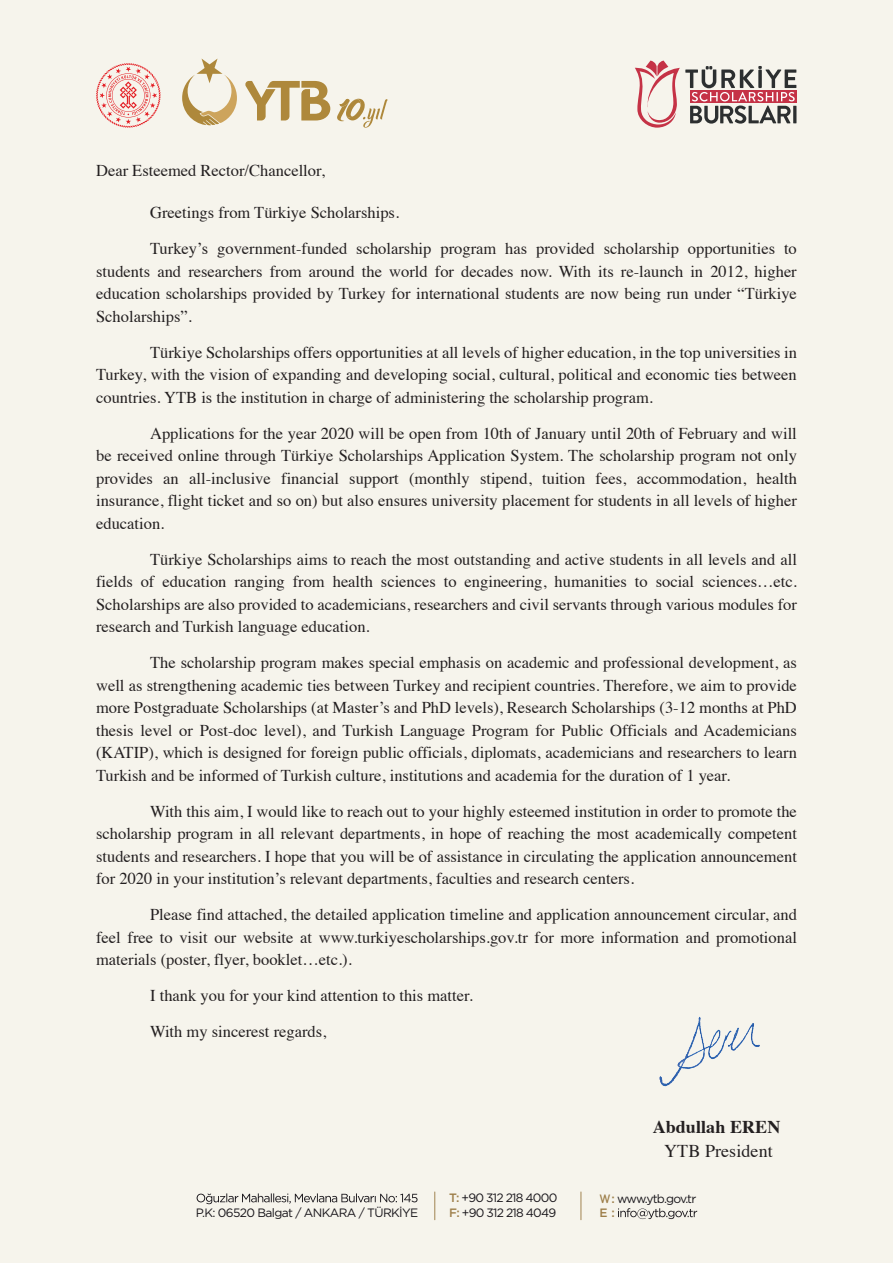
<style>
.page{position:relative;width:893px;height:1263px;background:#f6f4ec}
.page>*{position:absolute;margin:0;border:0;box-sizing:border-box;transform-origin:0 0}
.t1{font:700 18px "Times";letter-spacing:.005em;color:#231f20}
.t2{font:18px "Times";letter-spacing:.005em;color:#231f20}
.t3{font:16.5px/22.5px "Times";color:#231f20;text-align:justify}
.t4{font:12.15px/14.5px "Gotham";letter-spacing:-.065em;color:#18151a}
.s1{font-weight:500;color:#9d7e49}
</style>
<div class="page">
<svg style="left:197px;top:1193px;width:221px;height:11px"></svg>
<svg style="left:618px;top:1208px;width:79px;height:11px"></svg>
<svg style="left:434px;top:1191px;width:1px;height:29px"></svg>
<svg style="left:580px;top:1191px;width:1px;height:29px"></svg>
<div style="left:690px;top:90px;width:107px;height:13px;background:#c53246"></div>
<svg style="left:635px;top:61px;width:161px;height:67px"></svg>
<img style="left:659px;top:1016px;width:101px;height:71px">
<svg style="left:96px;top:63px;width:65px;height:65px"></svg>
<svg style="left:337px;top:98px;width:51px;height:30px"></svg>
<svg style="left:245px;top:81px;width:85px;height:39px"></svg>
<svg style="left:182px;top:59px;width:55px;height:66px"></svg>
<p class="t3" style="left:96px;top:158px;width:230px">Dear Esteemed Rector/Chancellor,</p>
<p class="t3" style="left:150px;top:193px;width:648px;line-height:36px">Greetings from Türkiye Scholarships.<br>Turkey’s government-funded scholarship program has provided scholarship opportunities to</p>
<p class="t3" style="left:96px;top:258px;width:702px">students and researchers from around the world for decades now. With its re-launch in 2012, higher education scholarships provided by Turkey for international students are now being run under “Türkiye Scholarships”.</p>
<p class="t3" style="left:96px;top:339px;width:702px;text-indent:54px">Türkiye Scholarships offers opportunities at all levels of higher education, in the top universities in Turkey, with the vision of expanding and developing social, cultural, political and economic ties between countries. YTB is the institution in charge of administering the scholarship program.</p>
<p class="t3" style="left:96px;top:420px;width:702px;text-indent:54px">Applications for the year 2020 will be open from 10th of January until 20th of February and will be received online through Türkiye Scholarships Application System. The scholarship program not only provides an all-inclusive financial support (monthly stipend, tuition fees, accommodation, health insurance, flight ticket and so on) but also ensures university placement for students in all levels of higher education.</p>
<p class="t3" style="left:96px;top:547px;width:702px;text-indent:54px">Türkiye Scholarships aims to reach the most outstanding and active students in all levels and all fields of education ranging from health sciences to engineering, humanities to social sciences…etc.<br>Scholarships are also provided to academicians, researchers and civil servants through various modules for research and Turkish language education.</p>
<p class="t3" style="left:96px;top:650px;width:702px;text-indent:54px">The scholarship program makes special emphasis on academic and professional development, as well as strengthening academic ties between Turkey and recipient countries. Therefore, we aim to provide more Postgraduate Scholarships (at Master’s and PhD levels), Research Scholarships (3-12 months at PhD thesis level or Post-doc level), and Turkish Language Program for Public Officials and Academicians (KATIP), which is designed for foreign public officials, diplomats, academicians and researchers to learn Turkish and be informed of Turkish culture, institutions and academia for the duration of 1 year.</p>
<p class="t3" style="left:96px;top:799px;width:702px;text-indent:54px">With this aim, I would like to reach out to your highly esteemed institution in order to promote the scholarship program in all relevant departments, in hope of reaching the most academically competent students and researchers. I hope that you will be of assistance in circulating the application announcement for 2020 in your institution’s relevant departments, faculties and research centers.</p>
<p class="t3" style="left:96px;top:902px;width:702px;text-indent:54px">Please find attached, the detailed application timeline and application announcement circular, and feel free to visit our website at www.turkiyescholarships.gov.tr for more information and promotional materials (poster, flyer, booklet…etc.).</p>
<p class="t3" style="left:150px;top:976px;width:324px;line-height:36px">I thank you for your kind attention to this matter.<br>With my sincerest regards,</p>
<p class="t4" style="left:196px;top:1205px;width:224px">P.K: 06520 Balgat / ANKARA / TÜRKİYE</p>
<p class="t1" style="left:653px;top:1110px;width:129px">Abdullah EREN</p>
<p class="t2" style="left:664px;top:1134px;width:110px">YTB President</p>
<p class="t4" style="left:449px;top:1190px;width:110px"><span class="s1">T:</span> +90 312 218 4000<br><span class="s1">F:</span> +90 312 218 4049</p>
<p class="t4" style="left:599px;top:1191px;width:98px"><span class="s1">W :</span> www.ytb.gov.tr<br><span class="s1">E :</span></p>
</div>
